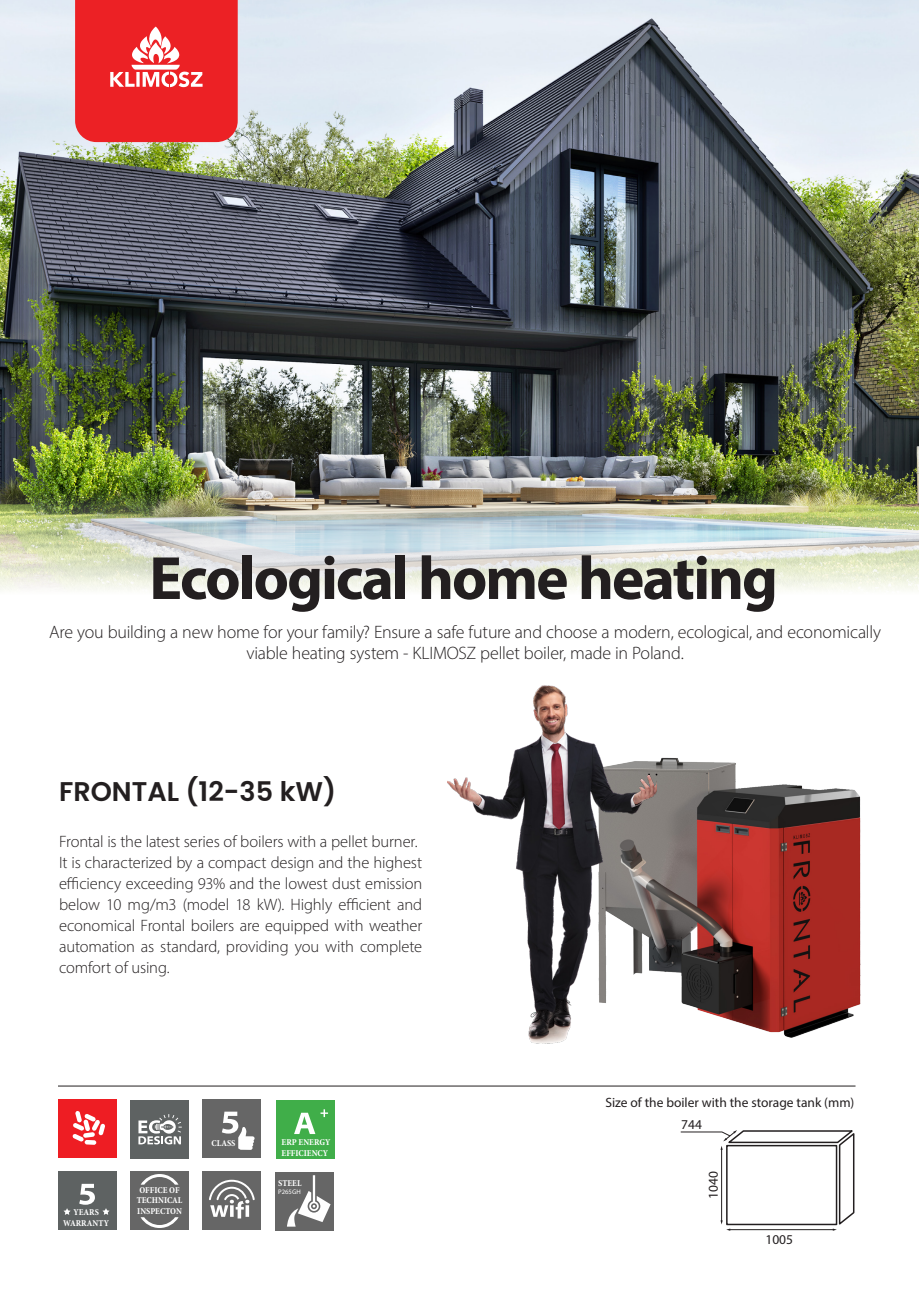
<style>
.page{position:relative;width:919px;height:1289px;background:#fff}
.page>*{position:absolute;margin:0;border:0;box-sizing:border-box;transform-origin:0 0}
.t1{font:700 61.5px "Myriad Pro";letter-spacing:-.035em;color:#231f20}
.t2{font:600 27px "Poppins";color:#231f20}
.t3{font:300 18px/21px "Myriad Pro";letter-spacing:-.01em;color:#231f20;text-align:center}
.t4{font:300 16.5px/21px "Myriad Pro";letter-spacing:-.005em;color:#231f20;text-align:justify}
.t5{font:13.5px "Myriad Pro";color:#231f20}
.t6{font:700 condensed 9px/10.8px "Minion Pro";color:#fff}
.t7{font:6.75px "Myriad Pro";color:#fff}
</style>
<div class="page">
<img style="left:0;top:0;width:918px;height:591px">
<svg style="left:680px;top:1130px;width:175px;height:100px"></svg>
<hr style="left:58px;top:1085px;width:797px;height:1px;background:#231f20">
<img style="left:656px;top:757px;width:205px;height:281px">
<img style="left:447px;top:685px;width:209px;height:359px">
<svg style="left:75px;top:0;width:163px;height:142px"></svg>
<div style="left:58px;top:1099px;width:59px;height:58px;background:#ee1d23"></div>
<div style="left:85px;top:1139px;width:11px;height:5px;background:#fff;border-radius:2px"></div>
<svg style="left:72px;top:1111px;width:33px;height:30px"></svg>
<div style="left:130px;top:1100px;width:59px;height:58px;background:#5e6262"></div>
<svg style="left:138px;top:1114px;width:44px;height:30px"></svg>
<div style="left:276px;top:1099px;width:58px;height:59px;background:#40ae49"></div>
<svg style="left:294px;top:1109px;width:34px;height:24px"></svg>
<div style="left:58px;top:1171px;width:58px;height:58px;background:#5e6262"></div>
<svg style="left:79px;top:1183px;width:16px;height:21px"></svg>
<svg style="left:102px;top:1208px;width:7px;height:6px"></svg>
<svg style="left:63px;top:1208px;width:8px;height:6px"></svg>
<div style="left:203px;top:1099px;width:58px;height:58px;background:#666"></div>
<svg style="left:222px;top:1111px;width:32px;height:38px"></svg>
<div style="left:203px;top:1171px;width:58px;height:58px;background:#666"></div>
<svg style="left:209px;top:1179px;width:46px;height:39px"></svg>
<div style="left:130px;top:1171px;width:59px;height:58px;background:#666"></div>
<svg style="left:140px;top:1217px;width:38px;height:10px"></svg>
<svg style="left:141px;top:1174px;width:37px;height:10px"></svg>
<div style="left:275px;top:1171px;width:58px;height:59px;background:#666"></div>
<svg style="left:287px;top:1175px;width:43px;height:51px"></svg>
<p class="t1" style="left:149px;top:538px;width:630px">Ecological home heating</p>
<p class="t3" style="left:49px;top:621px;width:833px">Are you building a new home for your family? Ensure a safe future and choose a modern, ecological, and economically viable heating system - KLIMOSZ pellet boiler, made in Poland.</p>
<p class="t2" style="left:59px;top:775px;width:278px">FRONTAL (12-35 kW)</p>
<p class="t4" style="left:59px;top:830px;width:360px">Frontal is the latest series of boilers with a pellet burner.</p>
<p class="t4" style="left:59px;top:851px;width:365px">It is characterized by a compact design and the highest efficiency exceeding 93% and the lowest dust emission below 10 mg/m3 (model 18 kW). Highly efficient and economical Frontal boilers are equipped with weather automation as standard, providing you with complete comfort of using.</p>
<p class="t6" style="left:73px;top:1206px;width:27px">YEARS</p>
<p class="t6" style="left:63px;top:1217px;width:47px">WARRANTY</p>
<p class="t6" style="left:137px;top:1184px;width:47px;text-align:center">OFFICE OF<br>TECHNICAL<br>INSPECTON</p>
<p class="t6" style="left:211px;top:1137px;width:26px">CLASS</p>
<p class="t6" style="left:281px;top:1136px;width:50px">ERP ENERGY<br>EFFICIENCY</p>
<p class="t6" style="left:278px;top:1177px;width:25px">STEEL</p>
<p class="t7" style="left:278px;top:1187px;width:24px">P265GH</p>
<p class="t5" style="left:605px;top:1094px;width:250px">Size of the boiler with the storage tank (mm)</p>
<p class="t5" style="left:681px;top:1116px;width:22px">744</p>
<p class="t5" style="left:704px;top:1198px;width:29px;rotate:-90deg">1040</p>
<p class="t5" style="left:765px;top:1231px;width:29px">1005</p>
</div>
